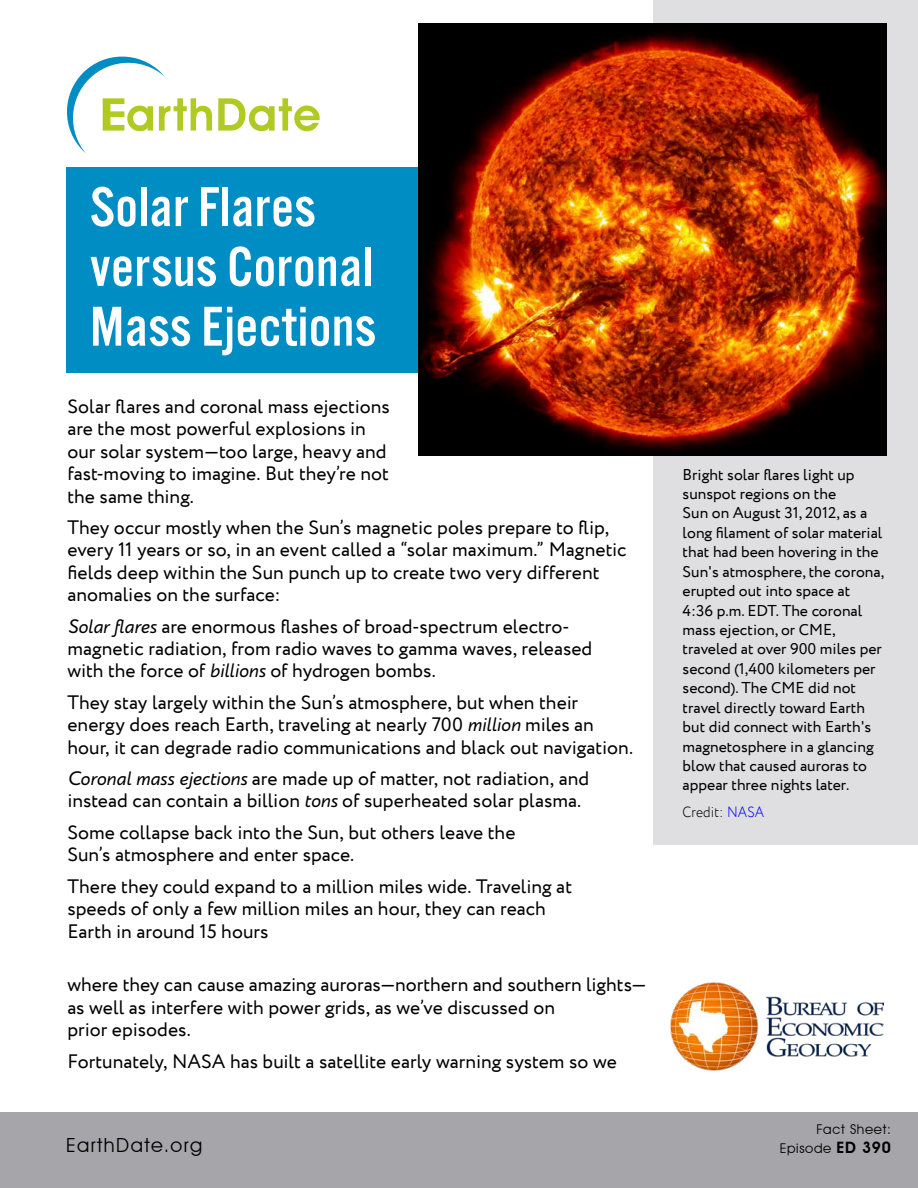
<style>
.page{position:relative;width:918px;height:1188px;background:#fff}
.page>*{position:absolute;margin:0;border:0;box-sizing:border-box;transform-origin:0 0}
.t1{font:58.35px/59.8px "Alternate Got No 3 D";letter-spacing:.01em;color:#fff}
.t2{font:19.5px/22.4px "Circe";color:#000}
.t3{font:19.5px "Avant Garde IT Cby BT";letter-spacing:.075em;color:#000}
.t4{font:15.75px/19.5px "Circe";color:#000}
.t5{font:300 15px "Circe";letter-spacing:.01em;color:#000;scale:.9 1}
.t6{font:13.5px/18.9px "Avant Garde IT Cby BT";letter-spacing:.05em;color:#000;text-align:right}
.s1{font-style:italic}
.s2{color:#00f}
.s3{font-weight:600;font-size:15.75px}
</style>
<div class="page">
<div style="left:66px;top:167px;width:833px;height:205px;background:#008dc4"></div>
<div style="left:653px;top:0;width:265px;height:845px;background:#dfdee0"></div>
<svg style="left:67px;top:56px;width:145px;height:97px"></svg>
<svg style="left:218px;top:98px;width:102px;height:33px"></svg>
<img style="left:671px;top:983px;width:213px;height:88px">
<div style="left:0;top:1112px;width:918px;height:76px;background:#a5a5aa"></div>
<img style="left:419px;top:24px;width:468px;height:432px">
<h1 class="t1" style="left:90px;top:177px;width:287px">Solar Flares versus Coronal<br>Mass Ejections</h1>
<p class="t2" style="left:67px;top:396px;width:324px">Solar flares and coronal mass ejections are the most powerful explosions in our solar system—too large, heavy and fast-moving to imagine. But they’re not the same thing.</p>
<p class="t2" style="left:67px;top:517px;width:561px">They occur mostly when the Sun’s magnetic poles prepare to flip, every 11 years or so, in an event called a “solar maximum.” Magnetic fields deep within the Sun punch up to create two very different anomalies on the surface:</p>
<p class="t2" style="left:67px;top:615px;width:527px"><span class="s1">Solar flares</span> are enormous flashes of broad-spectrum electro&shy;magnetic radiation, from radio waves to gamma waves, released with the force of <span class="s1">billions</span> of hydrogen bombs.</p>
<p class="t2" style="left:67px;top:692px;width:567px">They stay largely within the Sun’s atmosphere, but when their energy does reach Earth, traveling at nearly 700 <span class="s1">million</span> miles an hour, it can degrade radio communications and black out navigation.</p>
<p class="t2" style="left:67px;top:768px;width:523px"><span class="s1">Coronal mass ejections</span> are made up of matter, not radiation, and instead can contain a billion <span class="s1">tons</span> of superheated solar plasma.</p>
<p class="t2" style="left:67px;top:822px;width:450px">Some collapse back into the Sun, but others leave the<br>Sun’s atmosphere and enter space.</p>
<p class="t2" style="left:67px;top:876px;width:506px">There they could expand to a million miles wide. Traveling at speeds of only a few million miles an hour, they can reach<br>Earth in around 15 hours</p>
<p class="t2" style="left:67px;top:974px;width:581px">where they can cause amazing auroras—northern and southern lights— as well as interfere with power grids, as we’ve discussed on<br>prior episodes.</p>
<p class="t2" style="left:67px;top:1050px;width:551px">Fortunately, NASA has built a satellite early warning system so we</p>
<p class="t3" style="left:66px;top:1134px;width:138px">EarthDate.org</p>
<p class="t4" style="left:683px;top:465px;width:203px">Bright solar flares light up sunspot regions on the<br>Sun on August 31, 2012, as a long filament of solar material that had been hovering in the<br>Sun's atmosphere, the corona, erupted out into space at<br>4:36 p.m. EDT. The coronal mass ejection, or CME, traveled at over 900 miles per second (1,400 kilometers per second). The CME did not travel directly toward Earth but did connect with Earth's magnetosphere in a glancing blow that caused auroras to appear three nights later.</p>
<p class="t5" style="left:683px;top:802px;width:92px">Credit: <span class="s2">NASA</span></p>
<p class="t6" style="left:780px;top:1120px;width:113px">Fact Sheet:<br>Episode <span class="s3">ED 390</span></p>
</div>
